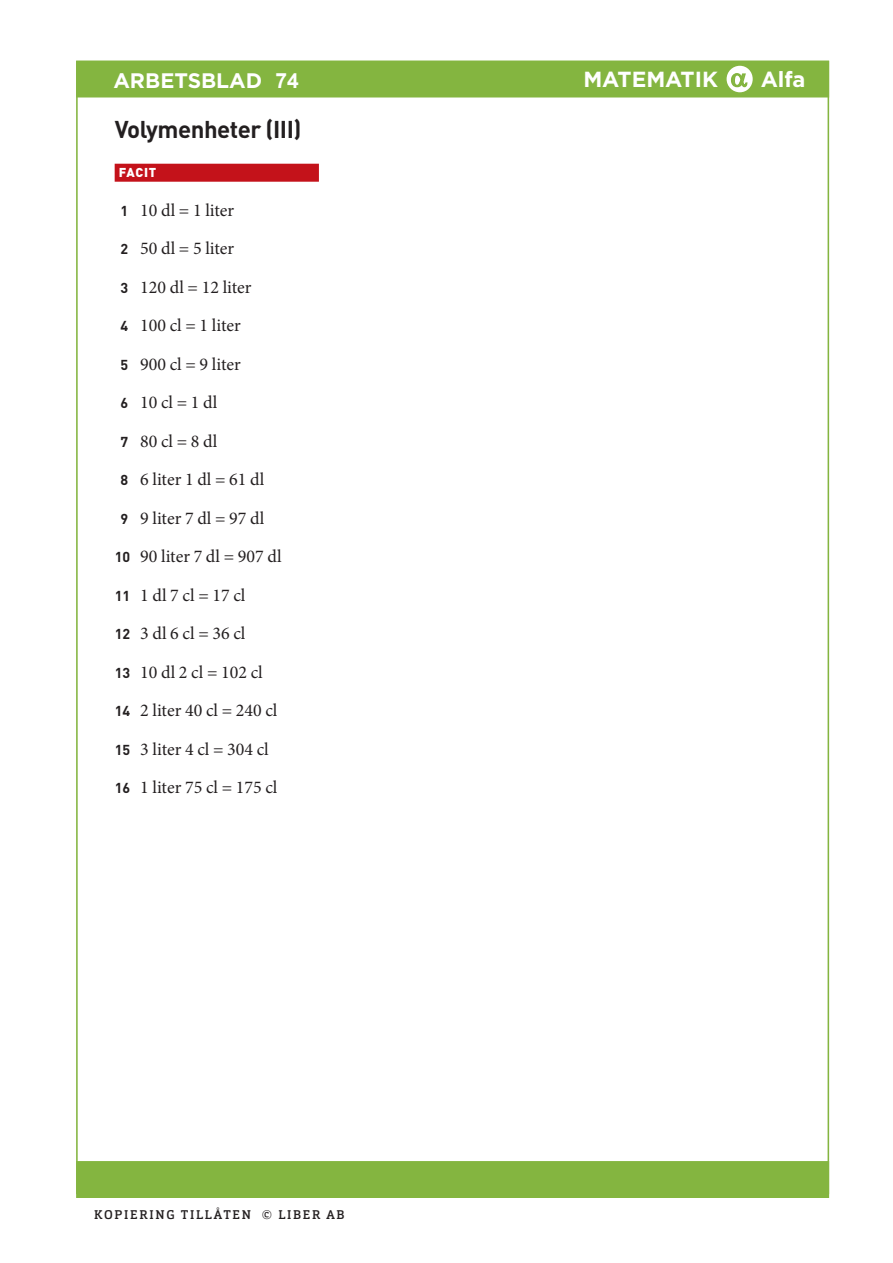
<style>
.page{position:relative;width:893px;height:1263px;background:#fff}
.page>*{position:absolute;margin:0;border:0;box-sizing:border-box;transform-origin:0 0}
.R_OH{font:700 24px "DIN Pro";letter-spacing:-.02em;color:#231f20}
.t1{font:700 21.9px "Gotham";color:#fff}
.Antal_ratt{font:700 21px "Gotham";color:#fff}
.Uppgift_luft_över_li{font:18px "Minion Pro";color:#231f20}
.R_Facit_2{font:900 12.75px "DIN Pro";letter-spacing:.055em;color:#fff}
.t2{font:500 12.45px "Orgon Slab";letter-spacing:.14em;color:#231f20}
.t3{font:700 9px "DIN Pro";letter-spacing:.11em;color:#231f20}
.s1{font-family:"Arial"}
.s2{font-family:"DIN Pro";font-weight:700;font-size:14.25px}
</style>
<div class="page">
<div style="left:77px;top:61px;width:751px;height:36px;background:#84b540"></div>
<div style="left:77px;top:1162px;width:751px;height:35px;background:#84b540"></div>
<div style="left:76px;top:1161px;width:753px;height:37px;border:2px solid #84b540"></div>
<div style="left:727px;top:66px;width:26px;height:26px;background:#fff;border-radius:50%"></div>
<div style="left:115px;top:164px;width:204px;height:18px;background:#c4121a"></div>
<svg style="left:731px;top:73px;width:17px;height:15px"></svg>
<p class="Antal_ratt" style="left:113px;top:67px;width:187px">ARBETSBLAD <span class="s1">74</span></p>
<p class="R_OH" style="left:115px;top:113px;width:189px">Volymenheter (III)</p>
<p class="R_Facit_2" style="left:119px;top:164px;width:39px">FACIT</p>
<p class="Uppgift_luft_över_li" style="left:121px;top:198px;width:115px"><span class="s2">1</span> 10 dl = 1 liter</p>
<p class="Uppgift_luft_över_li" style="left:121px;top:236px;width:115px"><span class="s2">2</span> 50 dl = 5 liter</p>
<p class="Uppgift_luft_över_li" style="left:121px;top:275px;width:132px"><span class="s2">3</span> 120 dl = 12 liter</p>
<p class="Uppgift_luft_över_li" style="left:121px;top:314px;width:122px"><span class="s2">4</span> 100 cl = 1 liter</p>
<p class="Uppgift_luft_över_li" style="left:121px;top:352px;width:122px"><span class="s2">5</span> 900 cl = 9 liter</p>
<p class="Uppgift_luft_över_li" style="left:121px;top:391px;width:98px"><span class="s2">6</span> 10 cl = 1 dl</p>
<p class="Uppgift_luft_över_li" style="left:121px;top:429px;width:98px"><span class="s2">7</span> 80 cl = 8 dl</p>
<p class="Uppgift_luft_över_li" style="left:121px;top:468px;width:145px"><span class="s2">8</span> 6 liter 1 dl = 61 dl</p>
<p class="Uppgift_luft_över_li" style="left:121px;top:506px;width:145px"><span class="s2">9</span> 9 liter 7 dl = 97 dl</p>
<p class="Uppgift_luft_över_li" style="left:115px;top:545px;width:168px"><span class="s2">10</span> 90 liter 7 dl = 907 dl</p>
<p class="Uppgift_luft_över_li" style="left:115px;top:583px;width:132px"><span class="s2">11</span> 1 dl 7 cl = 17 cl</p>
<p class="Uppgift_luft_över_li" style="left:115px;top:622px;width:132px"><span class="s2">12</span> 3 dl 6 cl = 36 cl</p>
<p class="Uppgift_luft_över_li" style="left:115px;top:660px;width:150px"><span class="s2">13</span> 10 dl 2 cl = 102 cl</p>
<p class="Uppgift_luft_över_li" style="left:115px;top:699px;width:164px"><span class="s2">14</span> 2 liter 40 cl = 240 cl</p>
<p class="Uppgift_luft_över_li" style="left:115px;top:737px;width:156px"><span class="s2">15</span> 3 liter 4 cl = 304 cl</p>
<p class="Uppgift_luft_över_li" style="left:115px;top:776px;width:164px"><span class="s2">16</span> 1 liter 75 cl = 175 cl</p>
<p class="t3" style="left:115px;top:1201px;width:83px">HEJ © LIBER AB</p>
<p class="t2" style="left:94px;top:1206px;width:252px">KOPIERING TILLÅTEN © LIBER AB</p>
<p class="t1" style="left:583px;top:65px;width:136px">MATEMATIK</p>
<p class="t1" style="left:761px;top:64px;width:46px">Alfa</p>
</div>
